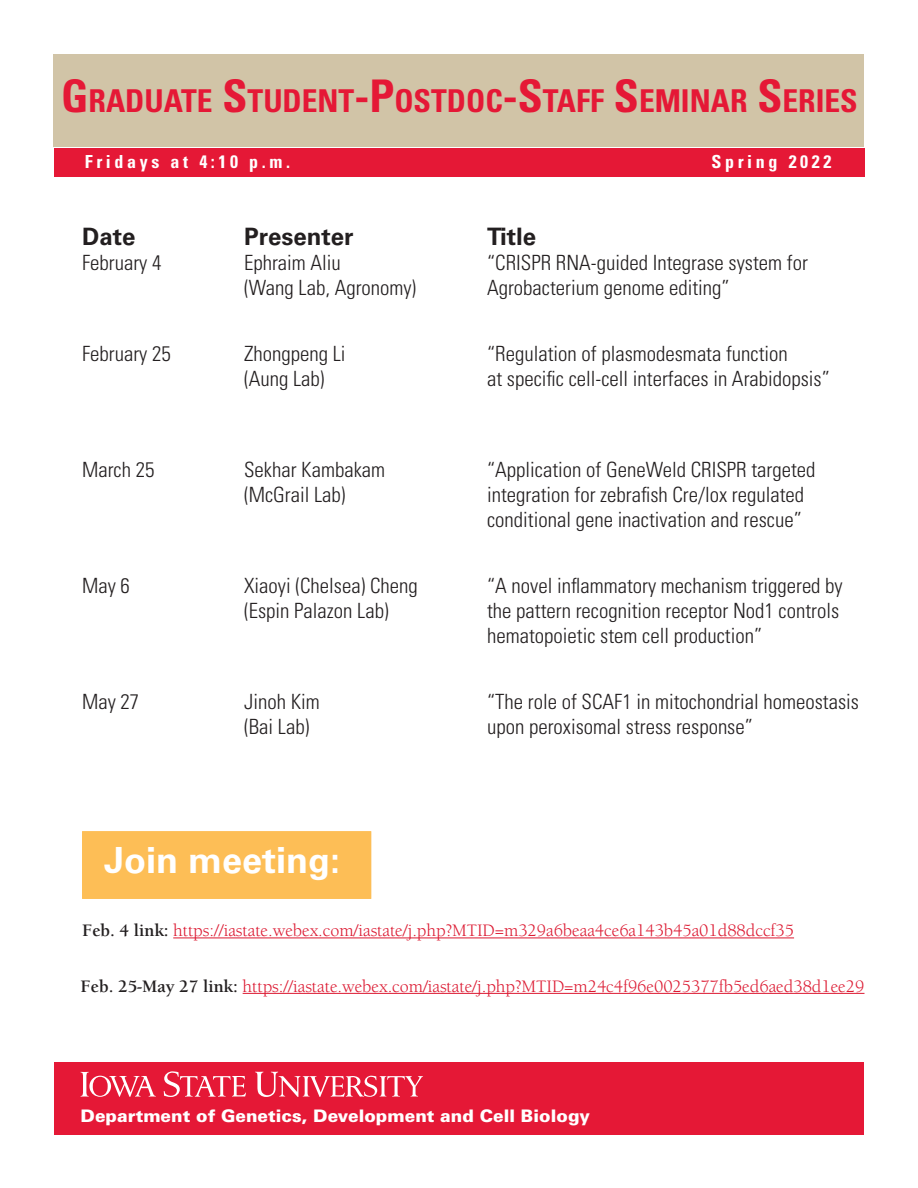
<style>
.page{position:relative;width:918px;height:1188px;background:#fff}
.page>*{position:absolute;margin:0;border:0;box-sizing:border-box;transform-origin:0 0}
.t1{font:700 36px "Univers";color:#fff}
.Department_Name{font:700 condensed 31.5px "Univers";color:#e51836}
.Main_Copy{font:700 24px "Univers";color:#231f20}
.Main_Copy-2{font:300 condensed 21px/25.2px "Univers";color:#231f20}
.Flyer_Headline{font:18px "Berkeley";letter-spacing:-.005em;color:#dc1a32}
.Sidebar_Subhead{font:700 condensed 18px "Univers";letter-spacing:.2em;color:#fff}
.t2{font:900 17.25px "Univers LT Std";color:#fff}
.s1{font-size:45px}
.s2{font-weight:700;color:#231f20}
</style>
<div class="page">
<div style="left:55px;top:1062px;width:809px;height:73px;background:#e51836"></div>
<div style="left:54px;top:148px;width:810px;height:29px;background:#e51836"></div>
<div style="left:54px;top:54px;width:810px;height:93px;background:#d1c4a7"></div>
<svg style="left:81px;top:1072px;width:75px;height:25px"></svg>
<svg style="left:164px;top:1071px;width:82px;height:26px"></svg>
<svg style="left:255px;top:1072px;width:168px;height:25px"></svg>
<div style="left:82px;top:831px;width:289px;height:68px;background:#fdbe56;border:2px solid #fdbe56"></div>
<hr style="left:173px;top:937px;width:621px;height:1px;background:#dc1a32">
<hr style="left:243px;top:993px;width:621px;height:1px;background:#dc1a32">
<p class="Department_Name" style="left:61px;top:82px;width:796px"><span class="s1">G</span>RADUATE <span class="s1">S</span>TUDENT<span class="s1">-P</span>OSTDOC<span class="s1">-S</span>TAFF <span class="s1">S</span>EMINAR <span class="s1">S</span>ERIES</p>
<p class="Sidebar_Subhead" style="left:85px;top:150px;width:207px">Fridays at 4:10 p.m.</p>
<p class="Sidebar_Subhead" style="left:711px;top:150px;width:121px">Spring 2022</p>
<p class="Main_Copy" style="left:82px;top:222px;width:55px">Date</p>
<p class="Main_Copy" style="left:244px;top:222px;width:111px">Presenter</p>
<p class="Main_Copy" style="left:487px;top:222px;width:50px">Title</p>
<p class="Main_Copy-2" style="left:82px;top:250px;width:81px">February 4</p>
<p class="Main_Copy-2" style="left:244px;top:250px;width:98px">Ephraim Aliu</p>
<p class="Main_Copy-2" style="left:487px;top:250px;width:322px">“CRISPR RNA-guided Integrase system for</p>
<p class="Main_Copy-2" style="left:244px;top:275px;width:174px">(Wang Lab, Agronomy)</p>
<p class="Main_Copy-2" style="left:487px;top:275px;width:244px">Agrobacterium genome editing”</p>
<p class="Main_Copy-2" style="left:82px;top:341px;width:90px">February 25</p>
<p class="Main_Copy-2" style="left:244px;top:341px;width:103px">Zhongpeng Li</p>
<p class="Main_Copy-2" style="left:487px;top:341px;width:302px">“Regulation of plasmodesmata function</p>
<p class="Main_Copy-2" style="left:244px;top:366px;width:82px">(Aung Lab)</p>
<p class="Main_Copy-2" style="left:487px;top:366px;width:344px">at specific cell-cell interfaces in Arabidopsis”</p>
<p class="Main_Copy-2" style="left:82px;top:457px;width:74px">March 25</p>
<p class="Main_Copy-2" style="left:244px;top:457px;width:143px">Sekhar Kambakam</p>
<p class="Main_Copy-2" style="left:487px;top:457px;width:330px">“Application of GeneWeld CRISPR targeted</p>
<p class="Main_Copy-2" style="left:244px;top:482px;width:103px">(McGrail Lab)</p>
<p class="Main_Copy-2" style="left:487px;top:482px;width:319px">integration for zebrafish Cre/lox regulated conditional gene inactivation and rescue”</p>
<p class="Main_Copy-2" style="left:82px;top:573px;width:49px">May 6</p>
<p class="Main_Copy-2" style="left:244px;top:573px;width:175px">Xiaoyi (Chelsea) Cheng</p>
<p class="Main_Copy-2" style="left:487px;top:573px;width:357px">“A novel inflammatory mechanism triggered by</p>
<p class="Main_Copy-2" style="left:244px;top:598px;width:146px">(Espin Palazon Lab)</p>
<p class="Main_Copy-2" style="left:487px;top:598px;width:354px">the pattern recognition receptor Nod1 controls hematopoietic stem cell production”</p>
<p class="Main_Copy-2" style="left:82px;top:689px;width:59px">May 27</p>
<p class="Main_Copy-2" style="left:244px;top:689px;width:77px">Jinoh Kim</p>
<p class="Main_Copy-2" style="left:487px;top:689px;width:373px">“The role of SCAF1 in mitochondrial homeostasis</p>
<p class="Main_Copy-2" style="left:244px;top:714px;width:67px">(Bai Lab)</p>
<p class="Main_Copy-2" style="left:487px;top:714px;width:267px">upon peroxisomal stress response”</p>
<p class="t1" style="left:104px;top:840px;width:238px">Join meeting:</p>
<p class="Flyer_Headline" style="left:82px;top:921px;width:713px"><span class="s2">Feb. 4 link:</span> https://iastate.webex.com/iastate/j.php?MTID=m329a6beaa4ce6a143b45a01d88dccf35</p>
<p class="Flyer_Headline" style="left:81px;top:976px;width:785px"><span class="s2">Feb. 25-May 27 link:</span> https://iastate.webex.com/iastate/j.php?MTID=m24c4f96e0025377fb5ed6aed38d1ee29</p>
<p class="t2" style="left:81px;top:1105px;width:511px">Department of Genetics, Development and Cell Biology</p>
</div>
